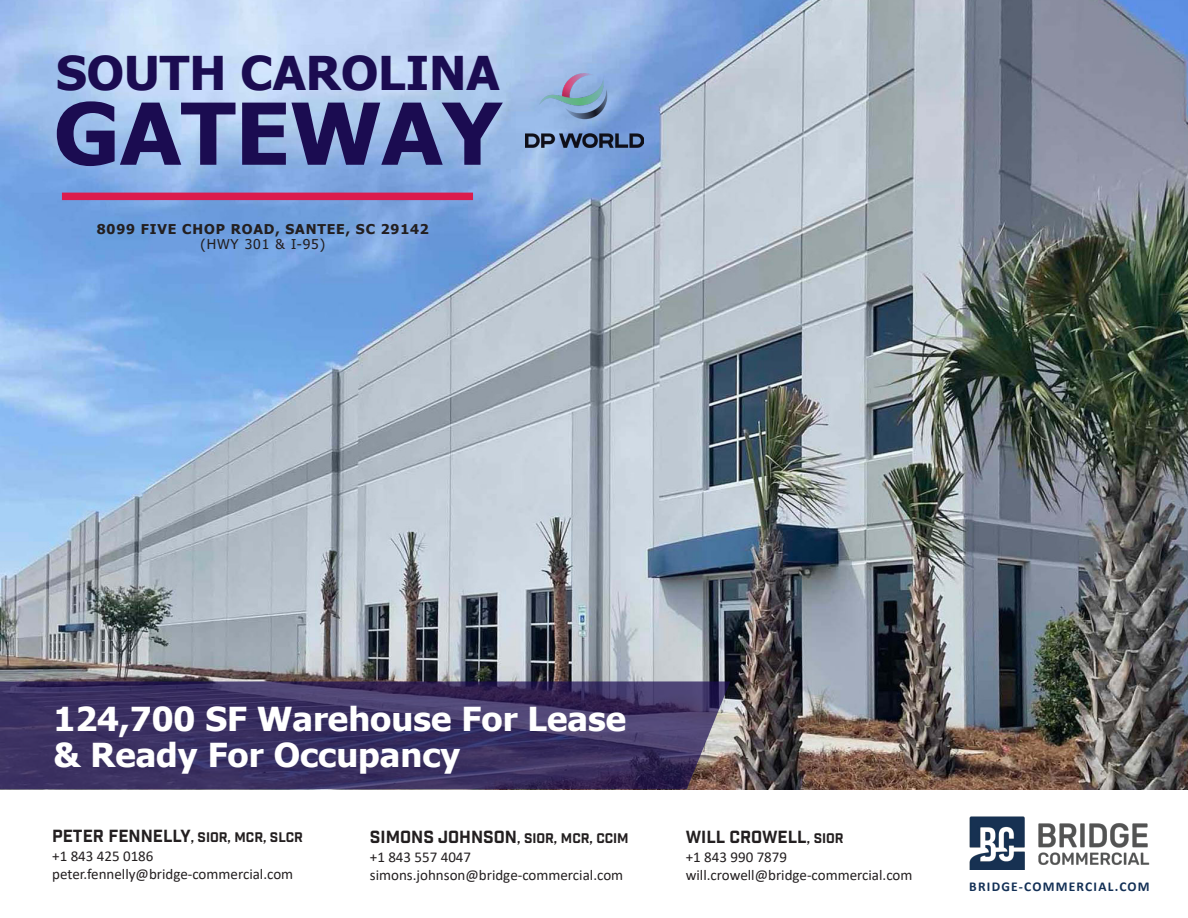
<style>
.page{position:relative;width:1188px;height:918px;background:#fff}
.page>*{position:absolute;margin:0;border:0;box-sizing:border-box;transform-origin:0 0}
.t1{font:700 85.5px "Tahoma";color:#1b0c51;scale:1.04 1}
.t2{font:700 46.5px "Tahoma";color:#1b0c51;scale:1.04 1}
.t3{font:700 33px/36px "Tahoma";color:#fff;scale:1.04 1}
.t4{font:17.1px "Industry Inc Base";color:#231f20}
.t5{font:15px/18.3px "Calibri";color:#231f20}
.t6{font:13.5px "Industry Inc Base";color:#231f20}
.t7{font:700 13.5px "Tahoma";letter-spacing:.06em;color:#231f20;scale:1.04 1}
.t8{font:700 13.5px "Calibri";letter-spacing:.09em;color:#133056}
.t9{font:13.5px "Tahoma";letter-spacing:.06em;color:#231f20;scale:1.04 1}
.s1{font-size:17.1px}
.s2{font-size:13.5px}
</style>
<div class="page">
<img style="left:0;top:0;width:1188px;height:789px">
<img style="left:969px;top:816px;width:181px;height:54px">
<svg style="left:0;top:681px;width:730px;height:108px;background:#3f3463"></svg>
<img style="left:525px;top:74px;width:118px;height:73px">
<div style="left:62px;top:193px;width:411px;height:7px;background:#db1b4d"></div>
<h2 class="t2" style="left:56px;top:40px;width:428px">SOUTH CAROLINA</h2>
<h1 class="t1" style="left:54px;top:74px;width:432px">GATEWAY</h1>
<p class="t7" style="left:97px;top:220px;width:321px">8099 FIVE CHOP ROAD, SANTEE, SC 29142</p>
<p class="t9" style="left:201px;top:235px;width:121px">(HWY 301 &amp; I-95)</p>
<h3 class="t3" style="left:54px;top:702px;width:552px">124,700 SF Warehouse For Lease &amp; Ready For Occupancy</h3>
<p class="t6" style="left:52px;top:829px;width:252px"><span class="s1">PETER FENNELLY</span>, SIOR, MCR, SLCR</p>
<p class="t5" style="left:52px;top:846px;width:243px">+1 843 425 0186 peter.fennelly@bridge-commercial.com</p>
<p class="t6" style="left:370px;top:830px;width:260px"><span class="s1">SIMONS JOHNSON</span>, SIOR, MCR, CCIM</p>
<p class="t5" style="left:370px;top:847px;width:255px">+1 843 557 4047 simons.johnson@bridge-commercial.com</p>
<p class="t4" style="left:686px;top:827px;width:159px">WILL CROWELL<span class="s2">, SIOR</span></p>
<p class="t5" style="left:686px;top:847px;width:228px">+1 843 990 7879 will.crowell@bridge-commercial.com</p>
<p class="t8" style="left:969px;top:877px;width:182px">BRIDGE-COMMERCIAL.COM</p>
</div>
